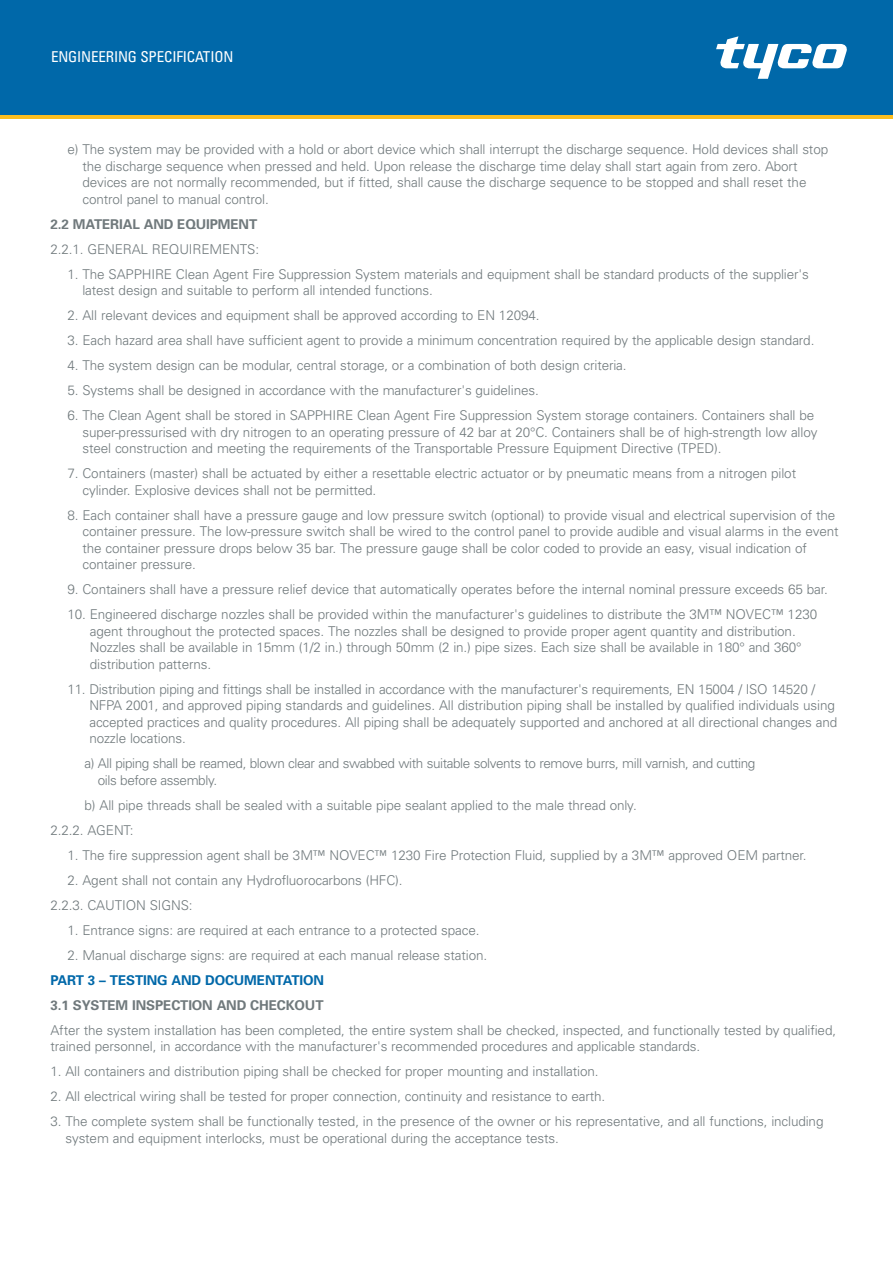
<style>
.page{position:relative;width:893px;height:1263px;background:#fff}
.page>*{position:absolute;margin:0;border:0;box-sizing:border-box;transform-origin:0 0}
._07_Body_text_11_15p{font:condensed 15px "Univers LT Std";letter-spacing:-.01em;color:#fff}
._07_Body_text_11_15p-2{font:300 13.5px/16.5px "Univers";letter-spacing:-.01em;color:#70797c}
._07_Body_text_11_15p-3{font:300 13.5px/16.5px "Univers";letter-spacing:-.03em;color:#70797c}
._07_Body_text_11_15p-4{font:700 13.5px "Univers";letter-spacing:-.01em;color:#70797c}
._07_Body_text_11_15p-5{font:700 13.5px "Univers";letter-spacing:-.01em;color:#0068a9}
</style>
<div class="page">
<hr style="left:0;top:115px;width:893px;height:4px;background:#fdbe1f">
<div style="left:0;top:0;width:893px;height:115px;background:#0068a9"></div>
<svg style="left:716px;top:36px;width:131px;height:43px"></svg>
<p class="_07_Body_text_11_15p" style="left:51px;top:47px;width:184px">ENGINEERING SPECIFICATION</p>
<p class="_07_Body_text_11_15p-2" style="left:82px;top:141px;width:747px;text-indent:-15px">e) The system may be provided with a hold or abort device which shall interrupt the discharge sequence. Hold devices shall stop the discharge sequence when pressed and held. Upon release the discharge time delay shall start again from zero. Abort devices are not normally recommended, but if fitted, shall cause the discharge sequence to be stopped and shall reset the control panel to manual control.</p>
<p class="_07_Body_text_11_15p-4" style="left:50px;top:215px;width:208px">2.2 MATERIAL AND EQUIPMENT</p>
<p class="_07_Body_text_11_15p-2" style="left:50px;top:240px;width:210px">2.2.1. GENERAL REQUIREMENTS:</p>
<p class="_07_Body_text_11_15p-2" style="left:82px;top:265px;width:728px;text-indent:-15px">1. The SAPPHIRE Clean Agent Fire Suppression System materials and equipment shall be standard products of the supplier's latest design and suitable to perform all intended functions.</p>
<p class="_07_Body_text_11_15p-2" style="left:67px;top:307px;width:474px">2. All relevant devices and equipment shall be approved according to EN 12094.</p>
<p class="_07_Body_text_11_15p-2" style="left:67px;top:332px;width:748px">3. Each hazard area shall have sufficient agent to provide a minimum concentration required by the applicable design standard.</p>
<p class="_07_Body_text_11_15p-2" style="left:67px;top:357px;width:561px">4. The system design can be modular, central storage, or a combination of both design criteria.</p>
<p class="_07_Body_text_11_15p-2" style="left:67px;top:382px;width:473px">5. Systems shall be designed in accordance with the manufacturer's guidelines.</p>
<p class="_07_Body_text_11_15p-2" style="left:82px;top:407px;width:736px;text-indent:-15px">6. The Clean Agent shall be stored in SAPPHIRE Clean Agent Fire Suppression System storage containers. Containers shall be super-pressurised with dry nitrogen to an operating pressure of 42 bar at 20°C. Containers shall be of high-strength low alloy steel construction and meeting the requirements of the Transportable Pressure Equipment Directive (TPED).</p>
<p class="_07_Body_text_11_15p-2" style="left:82px;top:465px;width:715px;text-indent:-15px">7. Containers (master) shall be actuated by either a resettable electric actuator or by pneumatic means from a nitrogen pilot cylinder. Explosive devices shall not be permitted.</p>
<p class="_07_Body_text_11_15p-2" style="left:82px;top:506px;width:758px;text-indent:-15px">8. Each container shall have a pressure gauge and low pressure switch (optional) to provide visual and electrical supervision of the container pressure. The low-pressure switch shall be wired to the control panel to provide audible and visual alarms in the event the container pressure drops below 35 bar. The pressure gauge shall be color coded to provide an easy, visual indication of container pressure.</p>
<p class="_07_Body_text_11_15p-2" style="left:67px;top:581px;width:762px">9. Containers shall have a pressure relief device that automatically operates before the internal nominal pressure exceeds 65 bar.</p>
<p class="_07_Body_text_11_15p-2" style="left:90px;top:606px;width:729px;text-indent:-22px">10. Engineered discharge nozzles shall be provided within the manufacturer's guidelines to distribute the 3M™ NOVEC™ 1230 agent throughout the protected spaces. The nozzles shall be designed to provide proper agent quantity and distribution.<br>Nozzles shall be available in 15mm (1/2 in.) through 50mm (2 in.) pipe sizes. Each size shall be available in 180° and 360° distribution patterns.</p>
<p class="_07_Body_text_11_15p-2" style="left:89px;top:680px;width:749px;text-indent:-22px">11. Distribution piping and fittings shall be installed in accordance with the manufacturer's requirements, EN 15004 / ISO 14520 / NFPA 2001, and approved piping standards and guidelines. All distribution piping shall be installed by qualified individuals using accepted practices and quality procedures. All piping shall be adequately supported and anchored at all directional changes and nozzle locations.</p>
<p class="_07_Body_text_11_15p-3" style="left:98px;top:755px;width:659px;text-indent:-13px">a) All piping shall be reamed, blown clear and swabbed with suitable solvents to remove burrs, mill varnish, and cutting oils before assembly.</p>
<p class="_07_Body_text_11_15p-2" style="left:84px;top:796px;width:554px">b) All pipe threads shall be sealed with a suitable pipe sealant applied to the male thread only.</p>
<p class="_07_Body_text_11_15p-2" style="left:50px;top:821px;width:85px">2.2.2. AGENT:</p>
<p class="_07_Body_text_11_15p-2" style="left:67px;top:846px;width:741px">1. The fire suppression agent shall be 3M™ NOVEC™ 1230 Fire Protection Fluid, supplied by a 3M™ approved OEM partner.</p>
<p class="_07_Body_text_11_15p-2" style="left:67px;top:871px;width:337px">2. Agent shall not contain any Hydrofluorocarbons (HFC).</p>
<p class="_07_Body_text_11_15p-2" style="left:50px;top:896px;width:144px">2.2.3. CAUTION SIGNS:</p>
<p class="_07_Body_text_11_15p-2" style="left:67px;top:921px;width:413px">1. Entrance signs: are required at each entrance to a protected space.</p>
<p class="_07_Body_text_11_15p-2" style="left:67px;top:946px;width:421px">2. Manual discharge signs: are required at each manual release station.</p>
<p class="_07_Body_text_11_15p-5" style="left:50px;top:971px;width:275px">PART 3 – TESTING AND DOCUMENTATION</p>
<p class="_07_Body_text_11_15p-4" style="left:50px;top:996px;width:275px">3.1 SYSTEM INSPECTION AND CHECKOUT</p>
<p class="_07_Body_text_11_15p-2" style="left:50px;top:1021px;width:787px">After the system installation has been completed, the entire system shall be checked, inspected, and functionally tested by qualified, trained personnel, in accordance with the manufacturer's recommended procedures and applicable standards.</p>
<p class="_07_Body_text_11_15p-2" style="left:50px;top:1063px;width:550px">1. All containers and distribution piping shall be checked for proper mounting and installation.</p>
<p class="_07_Body_text_11_15p-2" style="left:50px;top:1088px;width:556px">2. All electrical wiring shall be tested for proper connection, continuity and resistance to earth.</p>
<p class="_07_Body_text_11_15p-2" style="left:65px;top:1113px;width:760px;text-indent:-15px">3. The complete system shall be functionally tested, in the presence of the owner or his representative, and all functions, including system and equipment interlocks, must be operational during the acceptance tests.</p>
</div>
